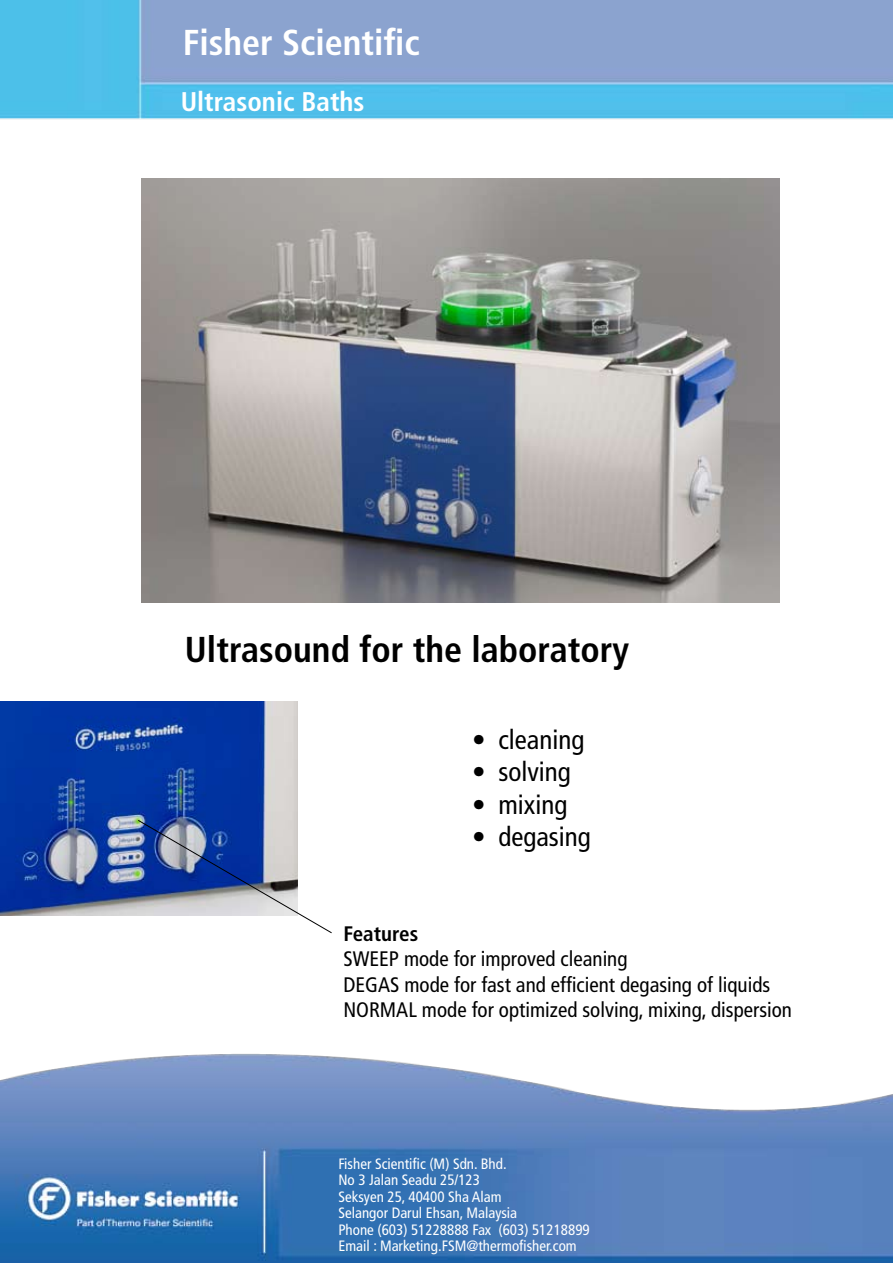
<style>
.page{position:relative;width:893px;height:1263px;background:#fff}
.page>*{position:absolute;margin:0;border:0;box-sizing:border-box;transform-origin:0 0}
.t1{font:700 condensed 36px "Frutiger";color:#000}
.t2{font:700 condensed 36px "Frutiger";color:#fff}
.t3{font:condensed 27px "Frutiger";color:#000}
.t4{font:700 condensed 27px "Frutiger";color:#fff}
.t5{font:condensed 21px/25.2px "Frutiger";color:#000}
.t6{font:700 condensed 21px "Frutiger";color:#000}
.t7{font:condensed 15px/16.5px "Frutiger";color:#fff}
</style>
<div class="page">
<img style="left:0;top:0;width:893px;height:1263px">
<img style="left:141px;top:179px;width:638px;height:423px">
<img style="left:0;top:702px;width:298px;height:214px">
<svg style="left:138px;top:820px;width:194px;height:113px"></svg>
<h1 class="t2" style="left:183px;top:21px;width:238px">Fisher Scientific</h1>
<h2 class="t4" style="left:181px;top:86px;width:185px">Ultrasonic Baths</h2>
<h1 class="t1" style="left:185px;top:628px;width:446px">Ultrasound for the laboratory</h1>
<h2 class="t3" style="left:472px;top:724px;width:114px">• cleaning</h2>
<h2 class="t3" style="left:472px;top:756px;width:100px">• solving</h2>
<h2 class="t3" style="left:472px;top:788px;width:97px">• mixing</h2>
<h2 class="t3" style="left:472px;top:821px;width:120px">• degasing</h2>
<h3 class="t6" style="left:343px;top:921px;width:76px">Features</h3>
<h3 class="t5" style="left:343px;top:946px;width:450px">SWEEP mode for improved cleaning<br>DEGAS mode for fast and efficient degasing of liquids<br>NORMAL mode for optimized solving, mixing, dispersion</h3>
<p class="t7" style="left:338px;top:1155px;width:253px">Fisher Scientific (M) Sdn. Bhd.<br>No 3 Jalan Seadu 25/123<br>Seksyen 25, 40400 Sha Alam<br>Selangor Darul Ehsan, Malaysia<br>Phone (603) 51228888 Fax (603) 51218899<br>Email : Marketing.FSM@thermofisher.com</p>
</div>
